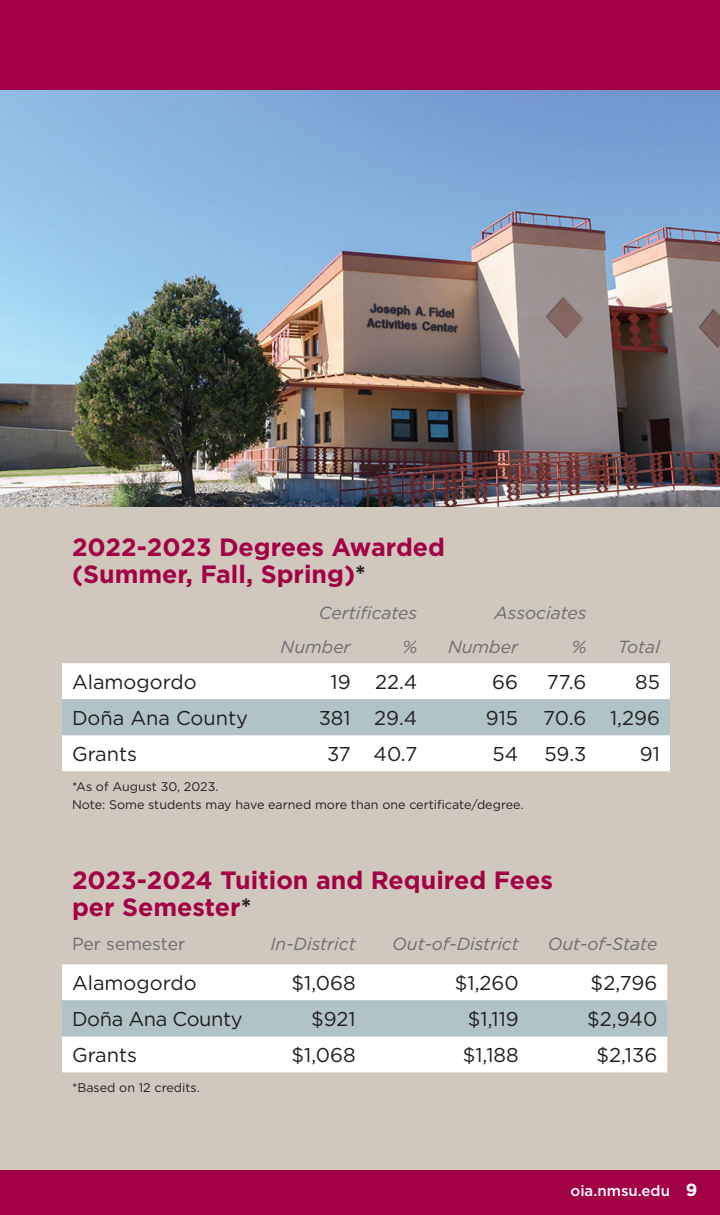
<style>
.page{position:relative;width:720px;height:1215px;background:#fff}
.page>*{position:absolute;margin:0;border:0;box-sizing:border-box;transform-origin:0 0}
.t1{font:700 25px/27px "Gotham";color:#a30146}
.new_chart_text{font:20px "Gotham";color:#231f20}
.new_chart_text-2{font:20px "Gotham";letter-spacing:-.02em;color:#231f20}
.t2{font:italic 17.5px "Gotham";color:#6c6d70}
.t3{font:17.5px "Gotham";color:#6c6d70}
.t4{font:500 15px "Gotham";color:#fff}
.new_chart_text-3{font:12.5px "Gotham";color:#231f20}
.s1{color:#231f20}
.s2{font-weight:700;font-size:17.5px}
</style>
<div class="page">
<div style="left:0;top:0;width:720px;height:1170px;background:#d0c7bd"></div>
<div style="left:0;top:0;width:720px;height:90px;background:#a30146"></div>
<img style="left:0;top:90px;width:720px;height:417px">
<div style="left:62px;top:663px;width:608px;height:108px;background:#fff"></div>
<div style="left:62px;top:699px;width:608px;height:36px;background:#b0c4c8"></div>
<div style="left:62px;top:964px;width:605px;height:108px;background:#fff"></div>
<div style="left:62px;top:1000px;width:605px;height:36px;background:#b0c4c8"></div>
<div style="left:0;top:1170px;width:720px;height:45px;background:#a30146"></div>
<p class="t1" style="left:72px;top:534px;width:375px">2022-2023 Degrees Awarded (Summer, Fall, Spring)<span class="s1">*</span></p>
<p class="t2" style="left:319px;top:602px;width:100px">Certificates</p>
<p class="t2" style="left:495px;top:602px;width:93px">Associates</p>
<p class="t2" style="left:281px;top:636px;width:72px">Number</p>
<p class="t2" style="left:403px;top:636px;width:16px">%</p>
<p class="t2" style="left:448px;top:636px;width:72px">Number</p>
<p class="t2" style="left:572px;top:636px;width:16px">%</p>
<p class="t2" style="left:618px;top:636px;width:43px">Total</p>
<p class="new_chart_text" style="left:72px;top:669px;width:126px">Alamogordo</p>
<p class="new_chart_text" style="left:331px;top:669px;width:22px">19</p>
<p class="new_chart_text" style="left:375px;top:669px;width:44px">22.4</p>
<p class="new_chart_text" style="left:492px;top:669px;width:27px">66</p>
<p class="new_chart_text" style="left:547px;top:669px;width:41px">77.6</p>
<p class="new_chart_text" style="left:635px;top:669px;width:26px">85</p>
<p class="new_chart_text" style="left:72px;top:705px;width:178px">Doña Ana County</p>
<p class="new_chart_text" style="left:319px;top:705px;width:34px">381</p>
<p class="new_chart_text" style="left:374px;top:705px;width:45px">29.4</p>
<p class="new_chart_text" style="left:486px;top:705px;width:34px">915</p>
<p class="new_chart_text" style="left:543px;top:705px;width:45px">70.6</p>
<p class="new_chart_text" style="left:610px;top:705px;width:51px">1,296</p>
<p class="new_chart_text" style="left:72px;top:741px;width:67px">Grants</p>
<p class="new_chart_text" style="left:327px;top:741px;width:25px">37</p>
<p class="new_chart_text" style="left:374px;top:741px;width:45px">40.7</p>
<p class="new_chart_text" style="left:492px;top:741px;width:27px">54</p>
<p class="new_chart_text" style="left:544px;top:741px;width:44px">59.3</p>
<p class="new_chart_text" style="left:640px;top:741px;width:22px">91</p>
<p class="new_chart_text-3" style="left:72px;top:779px;width:148px">*As of August 30, 2023.</p>
<p class="new_chart_text-3" style="left:72px;top:796px;width:453px">Note: Some students may have earned more than one certificate/degree.</p>
<p class="t1" style="left:72px;top:867px;width:482px">2023-2024 Tuition and Required Fees per Semester<span class="s1">*</span></p>
<p class="t3" style="left:72px;top:933px;width:115px">Per semester</p>
<p class="t2" style="left:271px;top:933px;width:87px">In-District</p>
<p class="t2" style="left:392px;top:933px;width:128px">Out-of-District</p>
<p class="t2" style="left:548px;top:933px;width:111px">Out-of-State</p>
<p class="new_chart_text" style="left:72px;top:971px;width:126px">Alamogordo</p>
<p class="new_chart_text" style="left:292px;top:971px;width:66px">$1,068</p>
<p class="new_chart_text" style="left:455px;top:971px;width:66px">$1,260</p>
<p class="new_chart_text" style="left:591px;top:971px;width:68px">$2,796</p>
<p class="new_chart_text-2" style="left:72px;top:1007px;width:172px">Doña Ana County</p>
<p class="new_chart_text" style="left:311px;top:1007px;width:46px">$921</p>
<p class="new_chart_text" style="left:468px;top:1007px;width:53px">$1,119</p>
<p class="new_chart_text" style="left:587px;top:1007px;width:72px">$2,940</p>
<p class="new_chart_text" style="left:72px;top:1043px;width:67px">Grants</p>
<p class="new_chart_text" style="left:292px;top:1043px;width:66px">$1,068</p>
<p class="new_chart_text" style="left:463px;top:1043px;width:58px">$1,188</p>
<p class="new_chart_text" style="left:596px;top:1043px;width:62px">$2,136</p>
<p class="new_chart_text-3" style="left:72px;top:1080px;width:129px">*Based on 12 credits.</p>
<p class="t4" style="left:571px;top:1181px;width:128px">oia.nmsu.edu <span class="s2">9</span></p>
</div>
